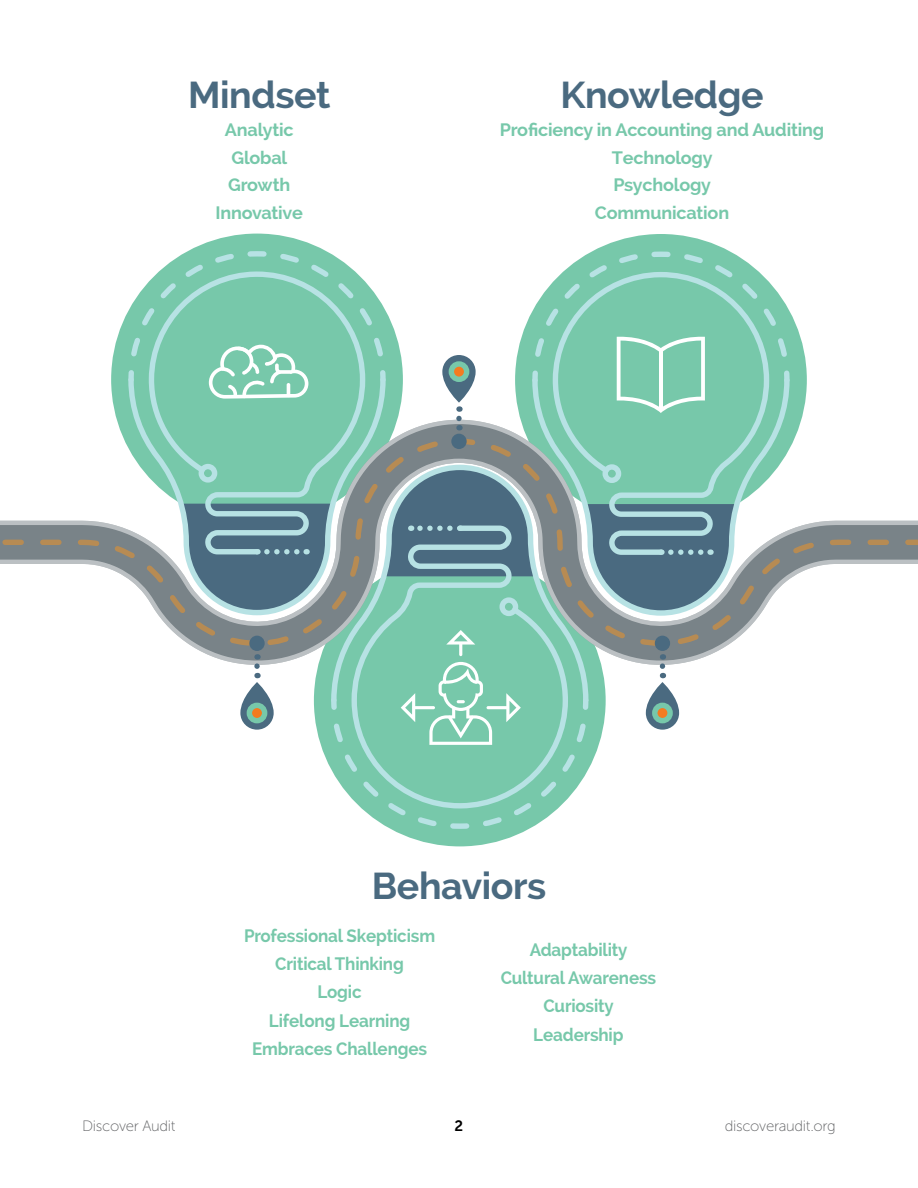
<style>
.page{position:relative;width:918px;height:1188px;background:#fff}
.page>*{position:absolute;margin:0;border:0;box-sizing:border-box;transform-origin:0 0}
.t1{font:700 37.5px "Raleway";letter-spacing:-.01em;color:#4a6a80}
.t2{font:700 18px/28.2px "Raleway";letter-spacing:-.01em;color:#77c8aa;text-align:center;scale:.95 1}
.t3{font:700 18px/27.8px "Raleway";letter-spacing:-.01em;color:#77c8aa;text-align:center}
.t4{font:15px "Museo Sans 100";letter-spacing:-.02em;color:#636466}
.t5{font:15px "Museo Sans 700";color:#000}
</style>
<div class="page">
<div style="left:111px;top:234px;width:292px;height:291px;background:#77c8aa;border-radius:50%"></div>
<svg style="left:150px;top:399px;width:214px;height:21px"></svg>
<div style="left:314px;top:555px;width:292px;height:291px;background:#77c8aa;border-radius:50%"></div>
<div style="left:515px;top:234px;width:292px;height:292px;background:#77c8aa;border-radius:50%"></div>
<svg style="left:192px;top:646px;width:534px;height:19px"></svg>
<svg style="left:117px;top:420px;width:684px;height:19px"></svg>
<svg style="left:0;top:439px;width:918px;height:207px"></svg>
<svg style="left:240px;top:682px;width:34px;height:48px"></svg>
<div style="left:249px;top:705px;width:16px;height:16px;background:#f47b20;border-radius:50%"></div>
<div style="left:247px;top:703px;width:20px;height:20px;border:5px solid #77c8aa;border-radius:50%"></div>
<div style="left:249px;top:636px;width:16px;height:15px;background:#4a6a80;border-radius:50%"></div>
<svg style="left:254px;top:654px;width:6px;height:12px"></svg>
<svg style="left:646px;top:682px;width:33px;height:48px"></svg>
<svg style="left:655px;top:705px;width:15px;height:16px"></svg>
<div style="left:652px;top:703px;width:21px;height:20px;border:5px solid #77c8aa;border-radius:50%"></div>
<div style="left:655px;top:636px;width:15px;height:15px;background:#4a6a80;border-radius:50%"></div>
<svg style="left:660px;top:654px;width:5px;height:12px"></svg>
<svg style="left:442px;top:355px;width:34px;height:48px"></svg>
<svg style="left:451px;top:364px;width:16px;height:15px"></svg>
<div style="left:449px;top:361px;width:20px;height:21px;border:5px solid #77c8aa;border-radius:50%"></div>
<div style="left:451px;top:434px;width:16px;height:15px;background:#4a6a80;border-radius:50%"></div>
<svg style="left:456px;top:418px;width:6px;height:12px"></svg>
<svg style="left:126px;top:248px;width:262px;height:151px"></svg>
<hr style="left:459px;top:642px;width:3px;height:14px;background:#fff;border-radius:2px">
<svg style="left:446px;top:630px;width:29px;height:15px"></svg>
<svg style="left:328px;top:662px;width:263px;height:170px"></svg>
<svg style="left:530px;top:249px;width:262px;height:164px"></svg>
<hr style="left:659px;top:351px;width:4px;height:59px;background:#fff">
<h1 class="t1" style="left:188px;top:73px;width:144px">Mindset</h1>
<p class="t3" style="left:215px;top:116px;width:89px">Analytic<br>Global<br>Growth<br>Innovative</p>
<h1 class="t1" style="left:560px;top:73px;width:205px">Knowledge</h1>
<p class="t3" style="left:500px;top:116px;width:326px">Proficiency in Accounting and Auditing<br>Technology<br>Psychology<br>Communication</p>
<h1 class="t1" style="left:372px;top:865px;width:176px">Behaviors</h1>
<p class="t2" style="left:244px;top:922px;width:203px">Professional Skepticism<br>Critical Thinking<br>Logic<br>Lifelong Learning<br>Embraces Challenges</p>
<p class="t2" style="left:501px;top:936px;width:165px">Adaptability<br>Cultural Awareness<br>Curiosity<br>Leadership</p>
<p class="t4" style="left:82px;top:1118px;width:95px">Discover Audit</p>
<p class="t5" style="left:455px;top:1117px;width:10px">2</p>
<p class="t4" style="left:725px;top:1118px;width:113px">discoveraudit.org</p>
</div>
